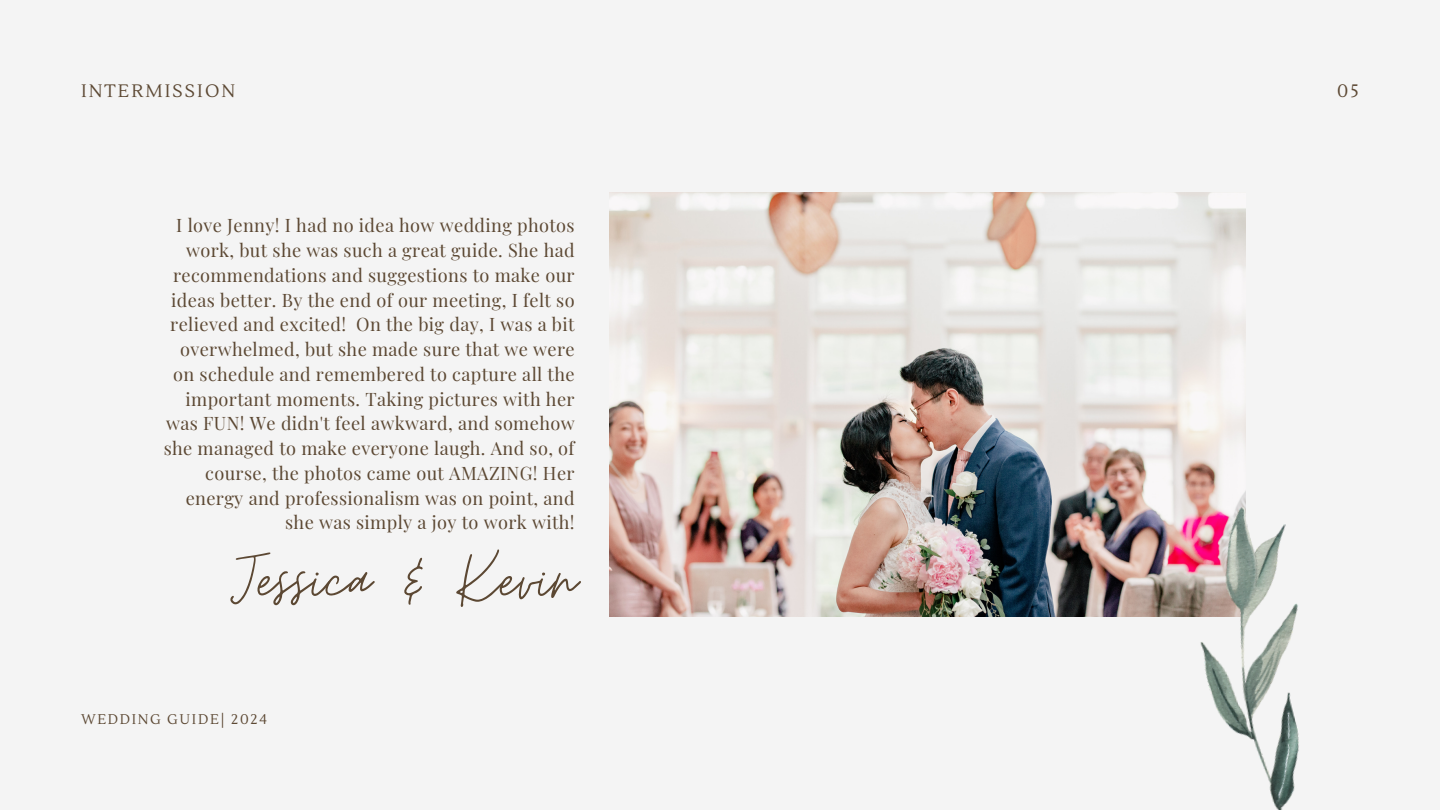
<style>
.page{position:relative;width:1440px;height:810px;background:#f4f4f4}
.page>*{position:absolute;margin:0;border:0;box-sizing:border-box;transform-origin:0 0}
.t1{font:80px "Moon Time";color:#5c4833}
.t2{font:18.1px/24.8px "Playfair Display";letter-spacing:.02em;color:#5c4833;text-align:right}
.t3{font:18px "Lustria";letter-spacing:.115em;color:#5c4833}
.t4{font:14px "Lustria";letter-spacing:.115em;color:#5c4833}
</style>
<div class="page">
<img style="left:609px;top:193px;width:636px;height:424px">
<img style="left:1170px;top:499px;width:129px;height:311px">
<p class="t3" style="left:81px;top:80px;width:156px">INTERMISSION</p>
<p class="t3" style="left:1337px;top:80px;width:23px">05</p>
<p class="t2" style="left:164px;top:212px;width:412px">I love Jenny! I had no idea how wedding photos work, but she was such a great guide. She had recommendations and suggestions to make our ideas better. By the end of our meeting, I felt so relieved and excited! On the big day, I was a bit overwhelmed, but she made sure that we were on schedule and remembered to capture all the important moments. Taking pictures with her was FUN! We didn't feel awkward, and somehow she managed to make everyone laugh. And so, of course, the photos came out AMAZING! Her energy and professionalism was on point, and she was simply a joy to work with!</p>
<p class="t1" style="left:230px;top:531px;width:348px">Jessica &amp; Kevin</p>
<p class="t4" style="left:81px;top:711px;width:187px">WEDDING GUIDE| 2024</p>
</div>
